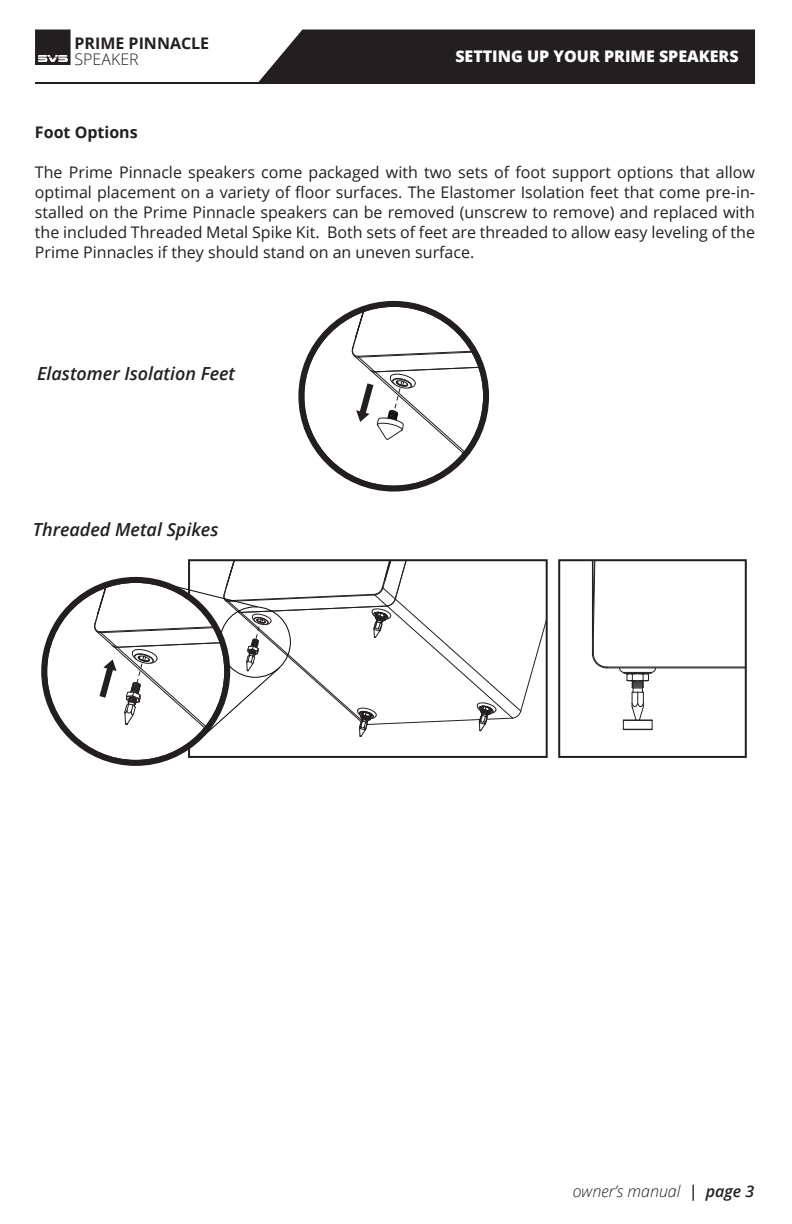
<style>
.page{position:relative;width:792px;height:1224px;background:#fff}
.page>*{position:absolute;margin:0;border:0;box-sizing:border-box;transform-origin:0 0}
.t1{font:italic 600 18px "Open Sans";color:#231f20}
.t2{font:16px/20px "Open Sans";color:#231f20;text-align:justify}
.t3{font:800 16px "Open Sans";color:#fff}
.t4{font:700 16px "Open Sans";color:#231f20}
.t5{font:italic 300 16px "Open Sans";color:#231f20}
.t6{font:300 16px "Open Sans";color:#231f20}
.s1{font-weight:600}
</style>
<div class="page">
<svg style="left:35px;top:29px;width:36px;height:36px"></svg>
<div style="left:258px;top:29px;width:497px;height:53px;background:#231f20"></div>
<hr style="left:35px;top:82px;width:720px;height:2px;background:#231f20">
<hr style="left:607px;top:667px;width:139px;height:1px;background:#231f20">
<svg style="left:591px;top:562px;width:66px;height:169px"></svg>
<div style="left:558px;top:559px;width:189px;height:199px;border:2px solid #231f20"></div>
<svg style="left:44px;top:560px;width:503px;height:203px"></svg>
<svg style="left:301px;top:304px;width:185px;height:185px"></svg>
<p class="t4" style="left:75px;top:32px;width:136px">PRIME PINNACLE</p>
<p class="t6" style="left:75px;top:48px;width:66px">SPEAKER</p>
<p class="t3" style="left:455px;top:44px;width:285px">SETTING UP YOUR PRIME SPEAKERS</p>
<p class="t4" style="left:35px;top:121px;width:104px">Foot Options</p>
<p class="t2" style="left:35px;top:162px;width:722px">The Prime Pinnacle speakers come packaged with two sets of foot support options that allow optimal placement on a variety of floor surfaces. The Elastomer Isolation feet that come pre-in&shy;stalled on the Prime Pinnacle speakers can be removed (unscrew to remove) and replaced with the included Threaded Metal Spike Kit. Both sets of feet are threaded to allow easy leveling of the Prime Pinnacles if they should stand on an uneven surface.</p>
<p class="t1" style="left:37px;top:361px;width:200px">Elastomer Isolation Feet</p>
<p class="t1" style="left:33px;top:518px;width:187px">Threaded Metal Spikes</p>
<p class="t5" style="left:573px;top:1180px;width:183px">owner’s manual <span class="s1">| page 3</span></p>
</div>
